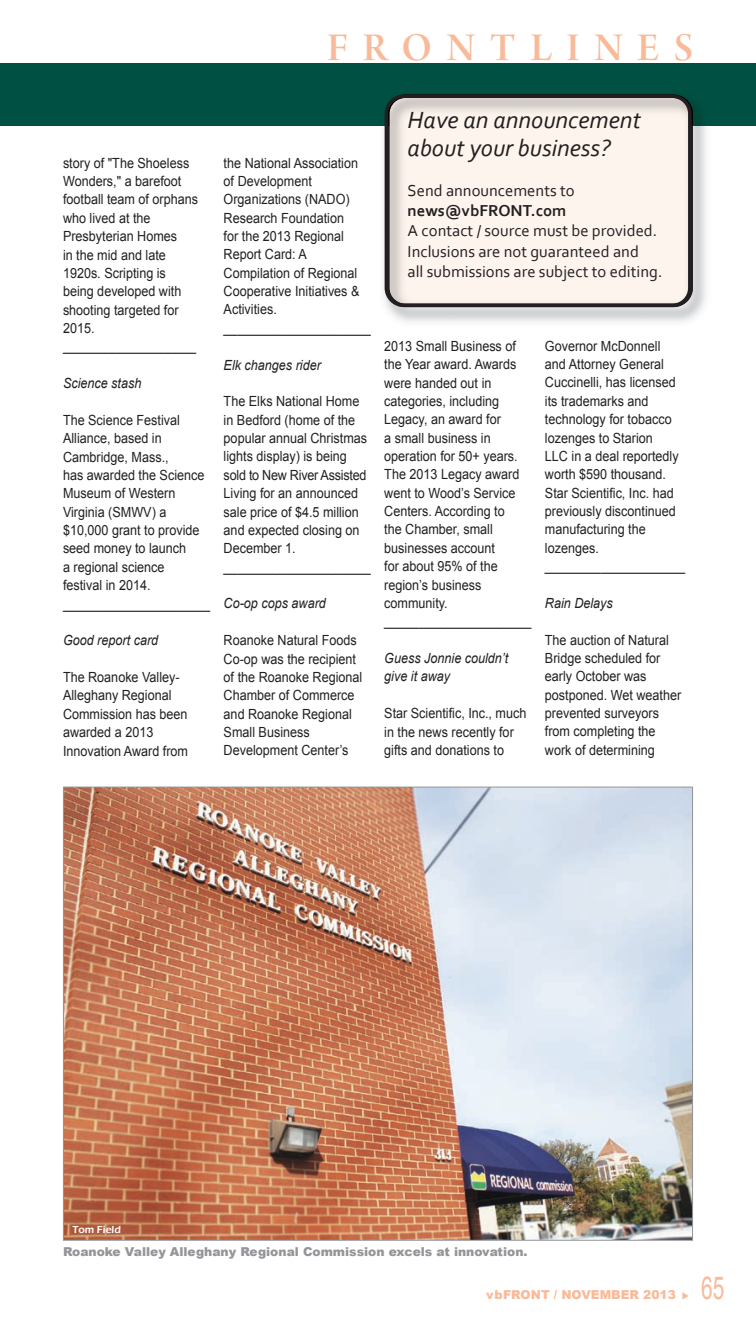
<style>
.page{position:relative;width:756px;height:1323px;background:#fff}
.page>*{position:absolute;margin:0;border:0;box-sizing:border-box;transform-origin:0 0}
.t1{font:42px "Arno Pro Smbd Display";letter-spacing:.35em;color:#f8ba99}
.t2{font:31.5px "Arial";color:#f8ba99;scale:.67 1}
.t3{font:italic 24.5px/28px "Corbel";color:#231f20}
.t4{font:16.62px/20.1px "Corbel";color:#231f20}
.t5{font:700 16.62px "Corbel";color:#231f20}
.t6{font:14px/18.4px "Arial";color:#231f20;scale:.9 1}
.t7{font:italic 14px/18.4px "Arial";color:#231f20;scale:.9 1}
.t8{font:900 12.25px "Arial";color:#939598}
.t9{font:900 12.25px "Arial";color:#f8ba99}
.t10{font:600 10.5px "Eras ITC";color:#fff}
</style>
<div class="page">
<div style="left:0;top:63px;width:756px;height:63px;background:#005143"></div>
<img style="left:383px;top:109px;width:323px;height:214px">
<svg style="left:385px;top:94px;width:307px;height:213px;background:#ebe3dd"></svg>
<img style="left:65px;top:789px;width:626px;height:450px">
<h1 class="t1" style="left:327px;top:32px;width:367px">FRONTLINES</h1>
<p class="t6" style="left:63px;top:154px;width:152px">story of "The Shoeless<br>Wonders," a barefoot football team of orphans who lived at the<br>Presbyterian Homes<br>in the mid and late<br>1920s. Scripting is being developed with shooting targeted for<br>2015. ___________________</p>
<p class="t7" style="left:63px;top:374px;width:89px">Science stash</p>
<p class="t6" style="left:63px;top:411px;width:165px">The Science Festival<br>Alliance, based in<br>Cambridge, Mass.,<br>has awarded the Science<br>Museum of Western<br>Virginia (SMWV) a $10,000 grant to provide seed money to launch<br>a regional science<br>festival in 2014. _____________________</p>
<p class="t7" style="left:63px;top:631px;width:107px">Good report card</p>
<p class="t6" style="left:63px;top:668px;width:141px">The Roanoke Valley-<br>Alleghany Regional<br>Commission has been awarded a 2013<br>Innovation Award from</p>
<p class="t6" style="left:224px;top:153px;width:165px">the National Association of Development<br>Organizations (NADO)<br>Research Foundation<br>for the 2013 Regional<br>Report Card: A<br>Compilation of Regional<br>Cooperative Initiatives &amp;<br>Activities. _____________________</p>
<p class="t7" style="left:224px;top:356px;width:110px">Elk changes rider</p>
<p class="t6" style="left:224px;top:392px;width:165px">The Elks National Home in Bedford (home of the popular annual Christmas lights display) is being sold to New River Assisted<br>Living for an announced sale price of $4.5 million and expected closing on<br>December 1. _____________________</p>
<p class="t7" style="left:224px;top:594px;width:115px">Co-op cops award</p>
<p class="t6" style="left:224px;top:631px;width:156px">Roanoke Natural Foods<br>Co-op was the recipient of the Roanoke Regional<br>Chamber of Commerce and Roanoke Regional<br>Small Business<br>Development Center’s</p>
<h3 class="t3" style="left:408px;top:108px;width:235px">Have an announcement about your business?</h3>
<p class="t4" style="left:408px;top:182px;width:169px">Send announcements to</p>
<p class="t5" style="left:408px;top:204px;width:160px">news@vbFRONT.com</p>
<p class="t4" style="left:408px;top:222px;width:256px">A contact / source must be provided.<br>Inclusions are not guaranteed and<br>all submissions are subject to editing.</p>
<p class="t6" style="left:384px;top:337px;width:165px">2013 Small Business of the Year award. Awards were handed out in categories, including<br>Legacy, an award for<br>a small business in operation for 50+ years.<br>The 2013 Legacy award went to Wood’s Service<br>Centers. According to<br>the Chamber, small businesses account<br>for about 95% of the region’s business community. _____________________</p>
<p class="t7" style="left:384px;top:649px;width:139px">Guess Jonnie couldn’t give it away</p>
<p class="t6" style="left:384px;top:704px;width:159px">Star Scientific, Inc., much in the news recently for gifts and donations to</p>
<p class="t6" style="left:545px;top:337px;width:157px">Governor McDonnell<br>and Attorney General<br>Cuccinelli, has licensed its trademarks and technology for tobacco lozenges to Starion<br>LLC in a deal reportedly worth $590 thousand.<br>Star Scientific, Inc. had previously discontinued manufacturing the lozenges. ____________________</p>
<p class="t7" style="left:545px;top:594px;width:77px">Rain Delays</p>
<p class="t6" style="left:545px;top:631px;width:153px">The auction of Natural<br>Bridge scheduled for early October was postponed. Wet weather prevented surveyors from completing the work of determining</p>
<p class="t10" style="left:72px;top:1224px;width:50px">Tom Field</p>
<p class="t8" style="left:63px;top:1243px;width:466px">Roanoke Valley Alleghany Regional Commission excels at innovation.</p>
<p class="t9" style="left:486px;top:1285px;width:205px">vbFRONT / NOVEMBER 2013 ◆</p>
<h2 class="t2" style="left:701px;top:1270px;width:36px">65</h2>
</div>
